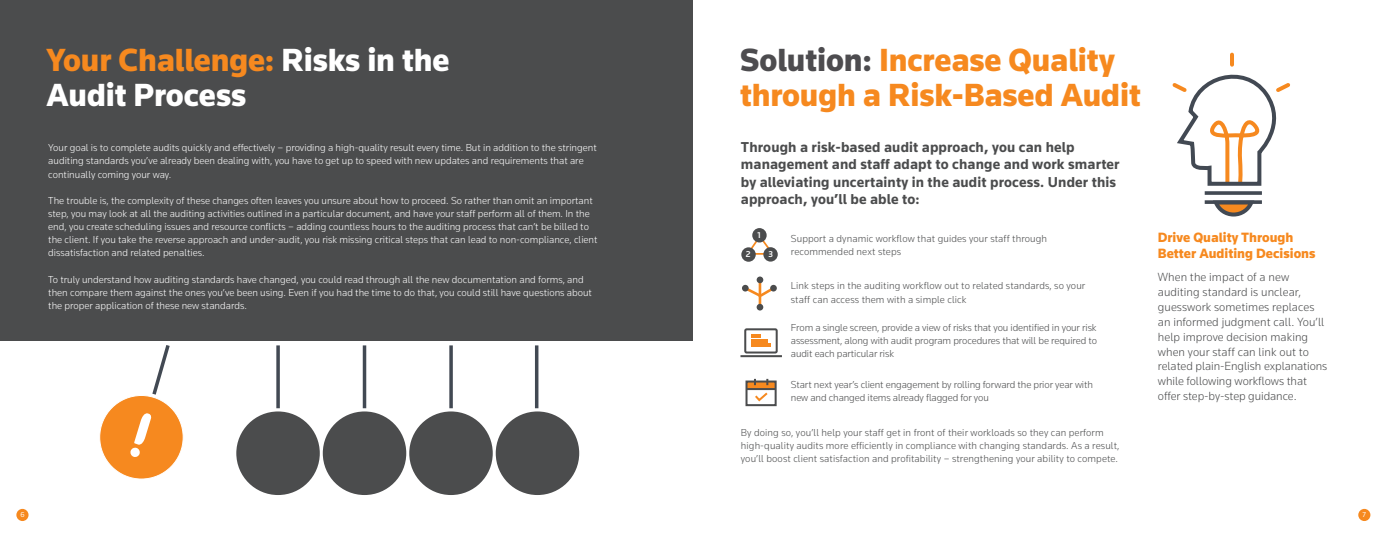
<style>
.page{position:relative;width:1386px;height:536px;background:#fff}
.page>*{position:absolute;margin:0;border:0;box-sizing:border-box;transform-origin:0 0}
.t1{font:900 33.25px/35px "Knowledge";letter-spacing:-.005em;color:#f6891f}
.t2{font:900 33.25px/35px "Knowledge";letter-spacing:-.005em;color:#fff}
.t3{font:700 14.88px/17.5px "Knowledge";letter-spacing:.01em;color:#4b4c4d}
.t4{font:900 14px/16.6px "Knowledge";color:#f6891f}
.t5{font:300 12.25px/14.9px "Knowledge";letter-spacing:.005em;color:#4b4c4d}
.t6{font:300 10.5px/13.1px "Knowledge";color:#fff}
.t7{font:300 10.5px/13.1px "Knowledge";letter-spacing:.01em;color:#4b4c4d}
.t8{font:300 10.5px/13.1px "Knowledge";letter-spacing:-.01em;color:#4b4c4d}
.t9{font:500 8.75px "Knowledge";color:#fff}
.t10{font:7.44px "Knowledge";color:#fff}
.s1{color:#f6891f}
.s2{color:#4d4c4f}
</style>
<div class="page">
<svg style="left:751px;top:239px;width:23px;height:16px"></svg>
<div style="left:746px;top:382px;width:29px;height:7px;background:#f6891f"></div>
<div style="left:0;top:0;width:693px;height:340px;background:#4b4c4d"></div>
<div style="left:323px;top:411px;width:83px;height:84px;background:#4b4c4d;border-radius:50%"></div>
<div style="left:496px;top:411px;width:83px;height:84px;background:#4b4c4d;border-radius:50%"></div>
<div style="left:236px;top:411px;width:84px;height:84px;background:#4b4c4d;border-radius:50%"></div>
<div style="left:100px;top:395px;width:83px;height:84px;background:#f6891f;border-radius:50%"></div>
<div style="left:409px;top:411px;width:84px;height:84px;background:#4b4c4d;border-radius:50%"></div>
<svg style="left:130px;top:413px;width:22px;height:44px"></svg>
<svg style="left:150px;top:345px;width:20px;height:53px"></svg>
<svg style="left:276px;top:345px;width:4px;height:63px"></svg>
<svg style="left:449px;top:345px;width:4px;height:63px"></svg>
<hr style="left:363px;top:345px;width:3px;height:63px;background:#424953">
<hr style="left:535px;top:345px;width:3px;height:63px;background:#424953">
<svg style="left:1214px;top:204px;width:39px;height:13px"></svg>
<svg style="left:1205px;top:191px;width:57px;height:4px"></svg>
<svg style="left:1205px;top:200px;width:57px;height:4px"></svg>
<hr style="left:1230px;top:55px;width:4px;height:10px;background:#f6891f">
<svg style="left:1172px;top:65px;width:118px;height:121px"></svg>
<div style="left:757px;top:276px;width:6px;height:7px;background:#4b4c4d;border-radius:50%"></div>
<svg style="left:742px;top:279px;width:35px;height:31px"></svg>
<div style="left:744px;top:328px;width:34px;height:25px;border:2px solid #4b4c4d"></div>
<hr style="left:740px;top:355px;width:42px;height:2px;background:#4b4c4d">
<hr style="left:751px;top:334px;width:10px;height:4px;background:#f6891f">
<hr style="left:751px;top:339px;width:16px;height:3px;background:#f6891f">
<hr style="left:751px;top:343px;width:20px;height:4px;background:#f6891f">
<div style="left:746px;top:380px;width:31px;height:26px;border:2px solid #4b4c4d"></div>
<hr style="left:747px;top:388px;width:28px;height:2px;background:#4b4c4d">
<svg style="left:753px;top:379px;width:17px;height:23px"></svg>
<div style="left:741px;top:247px;width:15px;height:15px;background:#4b4c4d;border-radius:50%"></div>
<div style="left:752px;top:228px;width:15px;height:14px;background:#4b4c4d;border-radius:50%"></div>
<div style="left:763px;top:247px;width:15px;height:14px;background:#4b4c4d;border-radius:50%"></div>
<div style="left:1358px;top:508px;width:12px;height:13px;background:#f6891f;border-radius:50%"></div>
<svg style="left:16px;top:508px;width:13px;height:13px"></svg>
<p class="t2" style="left:47px;top:42px;width:404px"><span class="s1">Your Challenge:</span> Risks in the<br>Audit Process</p>
<p class="t6" style="left:48px;top:141px;width:550px">Your goal is to complete audits quickly and effectively – providing a high-quality result every time. But in addition to the stringent auditing standards you’ve already been dealing with, you have to get up to speed with new updates and requirements that are continually coming your way.</p>
<p class="t6" style="left:48px;top:193px;width:551px">The trouble is, the complexity of these changes often leaves you unsure about how to proceed. So rather than omit an important step, you may look at all the auditing activities outlined in a particular document, and have your staff perform all of them. In the end, you create scheduling issues and resource conflicts – adding countless hours to the auditing process that can’t be billed to the client. If you take the reverse approach and under-audit, you risk missing critical steps that can lead to non-compliance, client dissatisfaction and related penalties.</p>
<p class="t6" style="left:48px;top:272px;width:545px">To truly understand how auditing standards have changed, you could read through all the new documentation and forms, and then compare them against the ones you’ve been using. Even if you had the time to do that, you could still have questions about the proper application of these new standards.</p>
<p class="t1" style="left:740px;top:42px;width:402px"><span class="s2">Solution:</span> Increase Quality through a Risk-Based Audit</p>
<p class="t3" style="left:741px;top:138px;width:380px">Through a risk-based audit approach, you can help management and staff adapt to change and work smarter by alleviating uncertainty in the audit process. Under this approach, you’ll be able to:</p>
<p class="t9" style="left:758px;top:229px;width:5px">1</p>
<p class="t7" style="left:791px;top:231px;width:258px">Support a dynamic workflow that guides your staff through recommended next steps</p>
<p class="t7" style="left:791px;top:279px;width:296px">Link steps in the auditing workflow out to related standards, so your staff can access them with a simple click</p>
<p class="t7" style="left:791px;top:320px;width:308px;text-align:justify">From a single screen, provide a view of risks that you identified in your risk assessment, along with audit program procedures that will be required to audit each particular risk</p>
<p class="t8" style="left:791px;top:377px;width:304px">Start next year’s client engagement by rolling forward the prior year with new and changed items already flagged for you</p>
<p class="t7" style="left:741px;top:425px;width:380px">By doing so, you’ll help your staff get in front of their workloads so they can perform high-quality audits more efficiently in compliance with changing standards. As a result, you’ll boost client satisfaction and profitability – strengthening your ability to compete.</p>
<p class="t9" style="left:746px;top:249px;width:6px">2</p>
<p class="t9" style="left:769px;top:248px;width:6px">3</p>
<p class="t4" style="left:1158px;top:228px;width:159px">Drive Quality Through<br>Better Auditing Decisions</p>
<p class="t5" style="left:1158px;top:269px;width:171px">When the impact of a new auditing standard is unclear, guesswork sometimes replaces an informed judgment call. You’ll help improve decision making when your staff can link out to related plain-English explanations while following workflows that offer step-by-step guidance.</p>
<p class="t10" style="left:20px;top:509px;width:6px">6</p>
<p class="t10" style="left:1363px;top:509px;width:5px">7</p>
</div>
